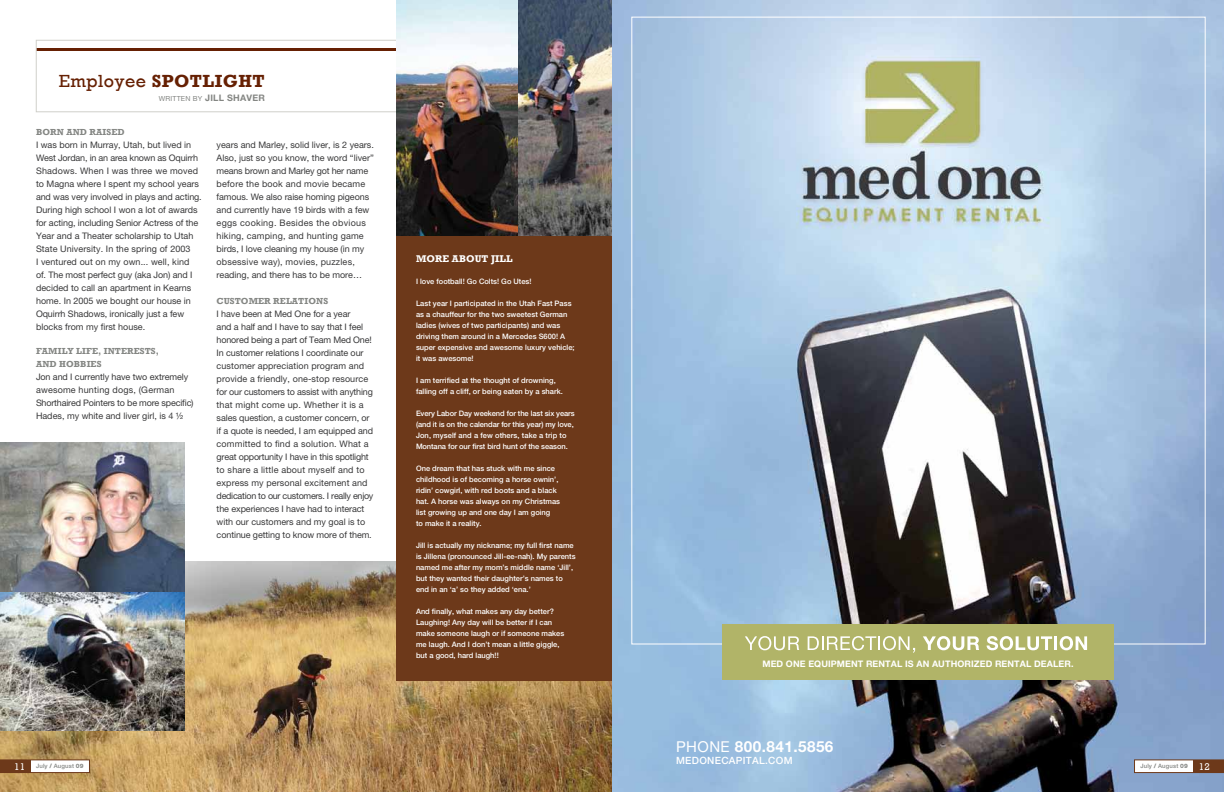
<style>
.page{position:relative;width:1224px;height:792px;background:#fff}
.page>*{position:absolute;margin:0;border:0;box-sizing:border-box;transform-origin:0 0}
.t1{font:700 18px "Rockwell";letter-spacing:.025em;color:#662003}
.t2{font:700 15.3px "Helvetica Neue LT Pro";letter-spacing:.03em;color:#fff}
.t3{font:500 10px "Helvetica Neue LT Pro";letter-spacing:.03em;color:#fff}
.t4{font:700 10px "Rockwell";color:#fff}
.t5{font:9px/13px "Helvetica Neue LT Pro";color:#383839}
.t6{font:700 9px "Rockwell";letter-spacing:.01em;color:#848683}
.t7{font:700 9px "Helvetica Neue LT Pro";letter-spacing:.01em;color:#fff}
.t8{font:700 9px "Helvetica Neue LT Pro";letter-spacing:.025em;color:#848683}
.t9{font:500 7.5px/11px "Helvetica Neue LT Pro";color:#fff}
.t10{font:500 6px "Helvetica Neue LT Pro";letter-spacing:.025em;color:#848683}
.s1{font-weight:400}
.s2{font-weight:400;font-size:7px}
.s3{font-weight:400;font-size:15px}
.s4{font-family:"Rockwell";font-weight:400;font-size:10px;color:#fff}
.s5{font-weight:900}
.s6{font-weight:800}
</style>
<div class="page">
<img style="left:612px;top:0;width:612px;height:792px">
<img style="left:518px;top:0;width:94px;height:236px">
<img style="left:0;top:561px;width:612px;height:231px">
<svg style="left:30px;top:760px;width:60px;height:13px"></svg>
<div style="left:0;top:760px;width:30px;height:13px;background:#6d391a"></div>
<svg style="left:1134px;top:760px;width:60px;height:13px"></svg>
<div style="left:1194px;top:760px;width:30px;height:13px;background:#6d391a"></div>
<hr style="left:36px;top:48px;width:363px;height:3px;background:#662003">
<div style="left:36px;top:40px;width:367px;height:72px;border:1px solid #d0d0ca"></div>
<img style="left:0;top:443px;width:185px;height:287px">
<img style="left:397px;top:0;width:121px;height:236px">
<div style="left:722px;top:624px;width:392px;height:56px;background:#b1b468"></div>
<svg style="left:745px;top:636px;width:54px;height:14px"></svg>
<svg style="left:808px;top:636px;width:107px;height:17px"></svg>
<svg style="left:923px;top:636px;width:56px;height:14px"></svg>
<svg style="left:987px;top:636px;width:65px;height:14px"></svg>
<hr style="left:1054px;top:636px;width:3px;height:14px;background:#fff">
<svg style="left:1060px;top:636px;width:27px;height:14px"></svg>
<div style="left:397px;top:236px;width:215px;height:445px;background:#6d391a"></div>
<h1 class="t1" style="left:59px;top:71px;width:208px"><span class="s1">Employee</span> SPOTLIGHT</h1>
<p class="t8" style="left:159px;top:93px;width:107px"><span class="s2">WRITTEN BY</span> JILL SHAVER</p>
<p class="t6" style="left:36px;top:127px;width:15px">BORN</p>
<p class="t6" style="left:66px;top:127px;width:43px">AND RAISED</p>
<p class="t5" style="left:36px;top:138px;width:167px">I was born in Murray, Utah, but lived in West Jordan, in an area known as Oquirrh Shadows. When I was three we moved to Magna where I spent my school years and was very involved in plays and acting.<br>During high school I won a lot of awards for acting, including Senior Actress of the Year and a Theater scholarship to Utah State University. In the spring of 2003<br>I ventured out on my own... well, kind of. The most perfect guy (aka Jon) and I decided to call an apartment in Kearns home. In 2005 we bought our house in Oquirrh Shadows, ironically just a few blocks from my first house.</p>
<p class="t6" style="left:36px;top:345px;width:75px">FAMILY LIFE , INTERESTS</p>
<p class="t6" style="left:156px;top:345px;width:5px">,</p>
<p class="t6" style="left:36px;top:358px;width:31px">AND HOBBIES</p>
<p class="t5" style="left:36px;top:370px;width:159px">Jon and I currently have two extremely awesome hunting dogs, (German Shorthaired Pointers to be more specific)<br>Hades, my white and liver girl, is 4 ½</p>
<p class="t5" style="left:217px;top:138px;width:159px">years and Marley, solid liver, is 2 years.<br>Also, just so you know, the word “liver” means brown and Marley got her name before the book and movie became famous. We also raise homing pigeons and currently have 19 birds with a few eggs cooking. Besides the obvious hiking, camping, and hunting game birds, I love cleaning my house (in my obsessive way), movies, puzzles, reading, and there has to be more…</p>
<p class="t6" style="left:217px;top:296px;width:15px">CUSTO</p>
<p class="t6" style="left:249px;top:296px;width:57px">MER RELATIONS</p>
<p class="t5" style="left:217px;top:307px;width:158px">I have been at Med One for a year<br>and a half and I have to say that I feel honored being a part of Team Med One!<br>In customer relations I coordinate our customer appreciation program and provide a friendly, one-stop resource for our customers to assist with anything that might come up. Whether it is a sales question, a customer concern, or if a quote is needed, I am equipped and committed to find a solution. What a great opportunity I have in this spotlight to share a little about myself and to express my personal excitement and dedication to our customers. I really enjoy the experiences I have had to interact with our customers and my goal is to continue getting to know more of them.</p>
<p class="t4" style="left:416px;top:252px;width:10px">MORE</p>
<p class="t4" style="left:452px;top:252px;width:16px">ABOUT</p>
<p class="t4" style="left:491px;top:252px;width:23px">JILL</p>
<p class="t9" style="left:416px;top:276px;width:117px">I love football! Go Colts! Go Utes!</p>
<p class="t9" style="left:416px;top:298px;width:160px">Last year I participated in the Utah Fast Pass as a chauffeur for the two sweetest German ladies (wives of two participants) and was driving them around in a Mercedes S600! A super expensive and awesome luxury vehicle; it was awesome!</p>
<p class="t9" style="left:416px;top:375px;width:148px">I am terrified at the thought of drowning, falling off a cliff, or being eaten by a shark.</p>
<p class="t9" style="left:416px;top:408px;width:160px">Every Labor Day weekend for the last six years (and it is on the calendar for this year) my love, Jon, myself and a few others, take a trip to Montana for our first bird hunt of the season.</p>
<p class="t9" style="left:416px;top:463px;width:146px">One dream that has stuck with me since childhood is of becoming a horse ownin’, ridin’ cowgirl, with red boots and a black hat. A horse was always on my Christmas list growing up and one day I am going<br>to make it a reality.</p>
<p class="t9" style="left:416px;top:540px;width:161px">Jill is actually my nickname; my full first name is Jillena (pronounced Jill-ee-nah). My parents named me after my mom’s middle name ‘Jill’, but they wanted their daughter’s names to end in an ‘a’ so they added ‘ena.’</p>
<p class="t9" style="left:416px;top:606px;width:150px">And finally, what makes any day better?<br>Laughing! Any day will be better if I can make someone laugh or if someone makes me laugh. And I don’t mean a little giggle, but a good, hard laugh!!</p>
<p class="t7" style="left:762px;top:658px;width:59px">MED ONE EQUIPMENT</p>
<p class="t7" style="left:866px;top:658px;width:14px">RENTAL</p>
<p class="t7" style="left:905px;top:658px;width:34px">ISAN AUTHORIZED</p>
<p class="t7" style="left:995px;top:658px;width:7px">RENTAL</p>
<p class="t7" style="left:1034px;top:658px;width:7px">DEALER</p>
<p class="t7" style="left:1071px;top:658px;width:4px">.</p>
<h2 class="t2" style="left:676px;top:737px;width:159px"><span class="s3">PHONE</span> 800.841.5856</h2>
<p class="t3" style="left:676px;top:754px;width:118px">MEDONECAPITAL.COM</p>
<p class="t10" style="left:14px;top:762px;width:71px"><span class="s4">11</span> July <span class="s5">/</span> August <span class="s6">09</span></p>
<p class="t10" style="left:1140px;top:762px;width:71px">July <span class="s5">/</span> August <span class="s6">09</span> <span class="s4">12</span></p>
</div>
